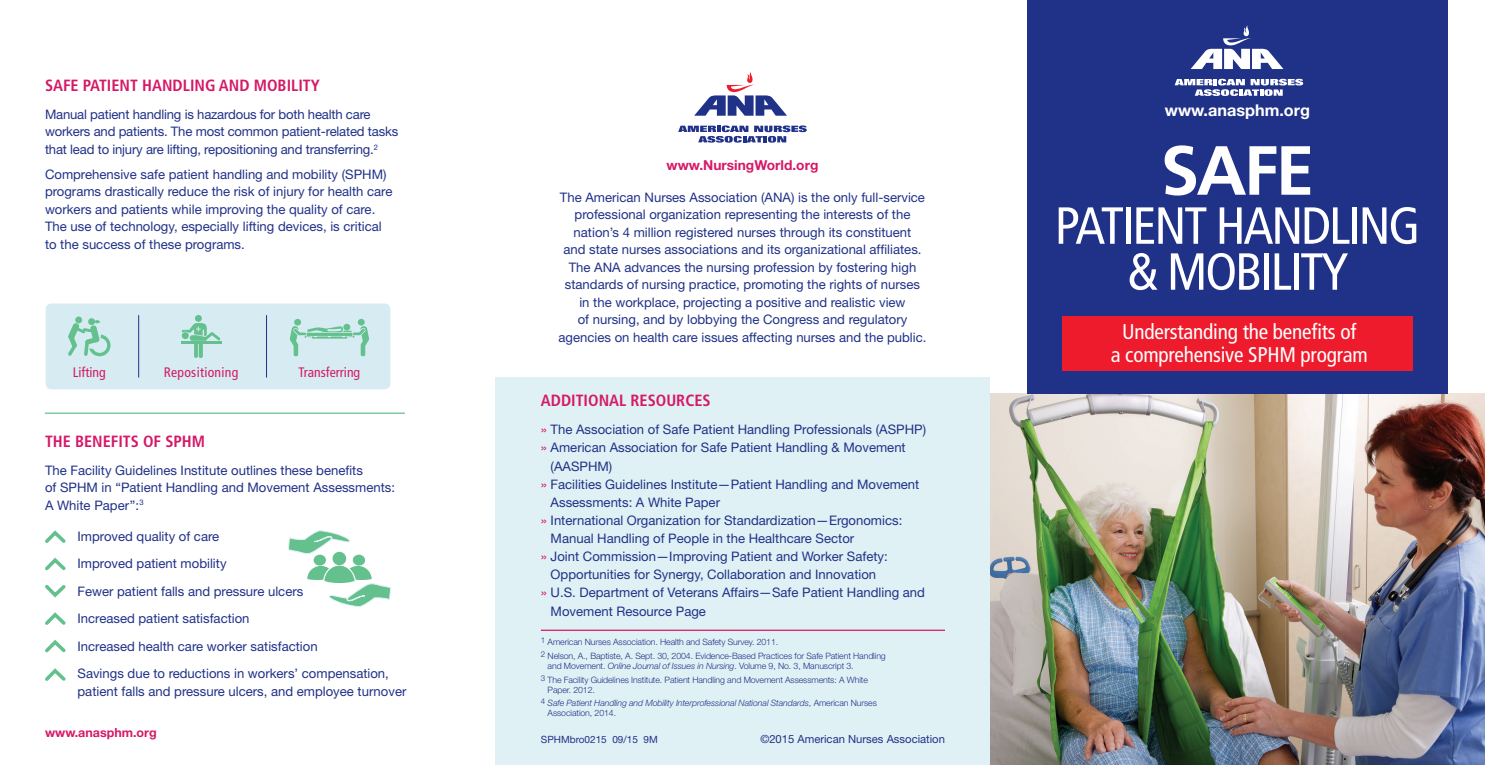
<style>
.page{position:relative;width:1485px;height:765px;background:#fff}
.page>*{position:absolute;margin:0;border:0;box-sizing:border-box;transform-origin:0 0}
.t1{font:700 69.5px "Frutiger";color:#fff}
.t2{font:condensed 52.12px/46px "Frutiger";letter-spacing:-.04em;color:#fff;text-align:center}
.t3{font:condensed 21.25px/22.5px "Frutiger";letter-spacing:-.01em;color:#fff;text-align:center}
.t4{font:700 condensed 16.25px "Frutiger";color:#d51867}
.t5{font:700 16.25px "Helvetica Neue";color:#fff}
.t6{font:700 13.75px "Helvetica Neue";color:#d51867}
.t7{font:condensed 13.75px "Frutiger";color:#d51867}
.t8{font:condensed 13.75px "Frutiger";letter-spacing:.02em;color:#d51867}
.t9{font:13.12px/17.5px "Helvetica Neue";color:#203188}
.t10{font:700 12.5px "Helvetica Neue";color:#d51867}
.t11{font:11.25px "Helvetica Neue";color:#203188}
.t12{font:10px "Helvetica Neue";color:#203188}
.t13{font:300 8.75px/13.8px "Helvetica Neue";letter-spacing:-.01em;color:#203188}
.t14{font:italic 300 8.75px/13.8px "Helvetica Neue";letter-spacing:-.01em;color:#203188}
.s1{color:#d51867}
.s2{font-style:italic}
.s3{font-style:normal}
</style>
<div class="page">
<img style="left:990px;top:394px;width:495px;height:371px">
<div style="left:1027px;top:0;width:421px;height:394px;background:#203188"></div>
<div style="left:496px;top:377px;width:494px;height:388px;background:#e0f1f5"></div>
<hr style="left:541px;top:630px;width:404px;height:1px;background:#d51867">
<svg style="left:694px;top:72px;width:93px;height:44px"></svg>
<svg style="left:678px;top:125px;width:129px;height:18px"></svg>
<hr style="left:45px;top:413px;width:360px;height:1px;background:#64c18e">
<svg style="left:288px;top:530px;width:103px;height:77px"></svg>
<svg style="left:45px;top:668px;width:21px;height:13px"></svg>
<svg style="left:45px;top:585px;width:21px;height:13px"></svg>
<svg style="left:45px;top:639px;width:21px;height:14px"></svg>
<svg style="left:45px;top:612px;width:21px;height:13px"></svg>
<svg style="left:45px;top:557px;width:21px;height:14px"></svg>
<svg style="left:45px;top:530px;width:21px;height:13px"></svg>
<div style="left:46px;top:304px;width:344px;height:85px;background:#d6ecf2;border-radius:6px"></div>
<div style="left:358px;top:319px;width:7px;height:7px;background:#64c18e;border-radius:50%"></div>
<div style="left:343px;top:324px;width:7px;height:6px;background:#64c18e;border-radius:50%"></div>
<div style="left:294px;top:319px;width:7px;height:7px;background:#64c18e;border-radius:50%"></div>
<svg style="left:290px;top:326px;width:79px;height:30px"></svg>
<svg style="left:68px;top:316px;width:43px;height:41px"></svg>
<hr style="left:138px;top:315px;width:1px;height:63px;background:#203188">
<hr style="left:266px;top:315px;width:1px;height:63px;background:#203188">
<svg style="left:181px;top:315px;width:40px;height:43px"></svg>
<div style="left:1062px;top:316px;width:351px;height:54px;background:#ee1b2c"></div>
<svg style="left:1191px;top:25px;width:92px;height:44px"></svg>
<svg style="left:1175px;top:79px;width:128px;height:17px"></svg>
<p class="t4" style="left:45px;top:76px;width:276px">SAFE PATIENT HANDLING AND MOBILITY</p>
<p class="t9" style="left:45px;top:105px;width:355px">Manual patient handling is hazardous for both health care workers and patients. The most common patient-related tasks that lead to injury are lifting, repositioning and transferring.<sup>2</sup></p>
<p class="t9" style="left:45px;top:165px;width:349px">Comprehensive safe patient handling and mobility (SPHM) programs drastically reduce the risk of injury for health care workers and patients while improving the quality of care.<br>The use of technology, especially lifting devices, is critical to the success of these programs.</p>
<p class="t7" style="left:73px;top:364px;width:34px">Lifting</p>
<p class="t8" style="left:164px;top:364px;width:76px">Repositioning</p>
<p class="t7" style="left:299px;top:364px;width:63px">Transferring</p>
<p class="t4" style="left:45px;top:432px;width:162px">THE BENEFITS OF SPHM</p>
<p class="t9" style="left:45px;top:461px;width:352px">The Facility Guidelines Institute outlines these benefits<br>of SPHM in “Patient Handling and Movement Assessments:<br>A White Paper”:<sup>3</sup></p>
<p class="t9" style="left:78px;top:522px;width:313px;line-height:27.5px">Improved quality of care<br>Improved patient mobility<br>Fewer patient falls and pressure ulcers<br>Increased patient satisfaction<br>Increased health care worker satisfaction<br>Savings due to reductions in workers’ compensation,</p>
<p class="t9" style="left:78px;top:682px;width:330px">patient falls and pressure ulcers, and employee turnover</p>
<p class="t10" style="left:45px;top:725px;width:113px">www.anasphm.org</p>
<p class="t6" style="left:667px;top:156px;width:153px">www.NursingWorld.org</p>
<p class="t9" style="left:559px;top:188px;width:369px;text-align:center">The American Nurses Association (ANA) is the only full-service professional organization representing the interests of the nation’s 4 million registered nurses through its constituent<br>and state nurses associations and its organizational affiliates.<br>The ANA advances the nursing profession by fostering high standards of nursing practice, promoting the rights of nurses in the workplace, projecting a positive and realistic view<br>of nursing, and by lobbying the Congress and regulatory agencies on health care issues affecting nurses and the public.</p>
<p class="t4" style="left:541px;top:391px;width:171px">ADDITIONAL RESOURCES</p>
<p class="t9" style="left:541px;top:421px;width:387px"><span class="s1">»</span> The Association of Safe Patient Handling Professionals (ASPHP)</p>
<p class="t9" style="left:541px;top:439px;width:366px"><span class="s1">»</span> American Association for Safe Patient Handling &amp; Movement</p>
<p class="t9" style="left:551px;top:457px;width:63px">(AASPHM)</p>
<p class="t9" style="left:541px;top:475px;width:380px"><span class="s1">»</span> Facilities Guidelines Institute—Patient Handling and Movement</p>
<p class="t9" style="left:551px;top:493px;width:171px">Assessments: A White Paper</p>
<p class="t9" style="left:541px;top:511px;width:363px"><span class="s1">»</span> International Organization for Standardization—Ergonomics:</p>
<p class="t9" style="left:551px;top:529px;width:305px">Manual Handling of People in the Healthcare Sector</p>
<p class="t9" style="left:541px;top:548px;width:348px"><span class="s1">»</span> Joint Commission—Improving Patient and Worker Safety:</p>
<p class="t9" style="left:551px;top:566px;width:327px">Opportunities for Synergy, Collaboration and Innovation</p>
<p class="t9" style="left:541px;top:584px;width:386px"><span class="s1">»</span> U.S. Department of Veterans Affairs—Safe Patient Handling and</p>
<p class="t9" style="left:551px;top:602px;width:157px">Movement Resource Page</p>
<p class="t13" style="left:541px;top:635px;width:346px"><sup>1</sup> American Nurses Association. Health and Safety Survey. 2011.<br><sup>2</sup> Nelson, A., Baptiste, A. Sept. 30, 2004. Evidence-Based Practices for Safe Patient Handling</p>
<p class="t13" style="left:541px;top:659px;width:329px;text-indent:7px">and Movement. <span class="s2">Online Journal of Issues in Nursing</span>. Volume 9, No. 3, Manuscript 3.<br><sup>3</sup> The Facility Guidelines Institute. Patient Handling and Movement Assessments: A White</p>
<p class="t14" style="left:541px;top:683px;width:338px;text-indent:7px"><span class="s3">Paper. 2012.<br></span><sup>4</sup> Safe Patient Handling and Mobility Interprofessional National Standards<span class="s3">, American Nurses</span></p>
<p class="t13" style="left:548px;top:706px;width:70px">Association, 2014.</p>
<p class="t12" style="left:541px;top:734px;width:118px">SPHMbro0215 09/15 9M</p>
<p class="t11" style="left:760px;top:732px;width:186px">©2015 American Nurses Association</p>
<p class="t5" style="left:1165px;top:101px;width:147px">www.anasphm.org</p>
<h1 class="t1" style="left:1161px;top:130px;width:155px">SAFE</h1>
<h2 class="t2" style="left:1055px;top:203px;width:367px">PATIENT HANDLING &amp; MOBILITY</h2>
<h3 class="t3" style="left:1111px;top:321px;width:259px">Understanding the benefits of<br>a comprehensive SPHM program</h3>
</div>
